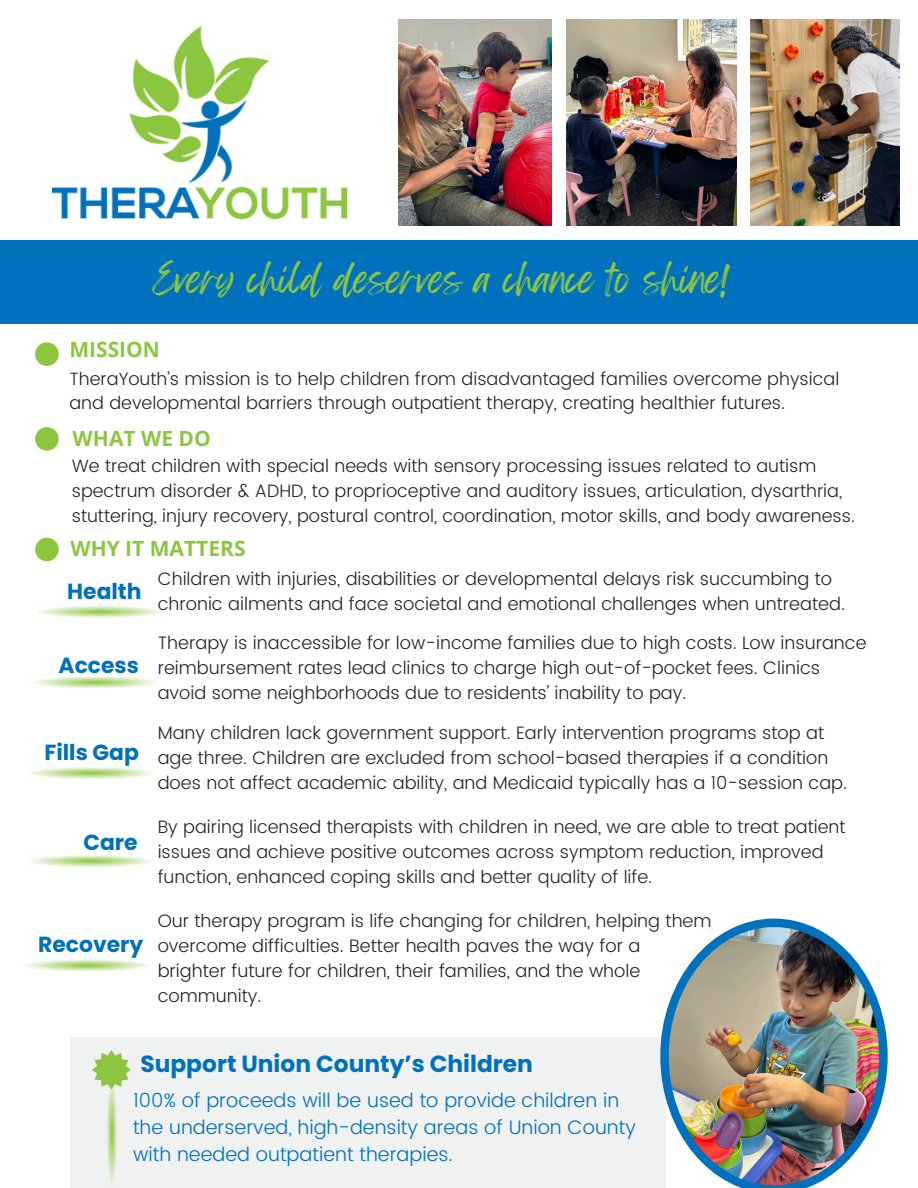
<style>
.page{position:relative;width:918px;height:1188px;background:#fff}
.page>*{position:absolute;margin:0;border:0;box-sizing:border-box;transform-origin:0 0}
.t1{font:33.6px "Feeling Passionate";color:#8cc63f}
.t2{font:700 23.4px "Poppins";color:#0071bc}
.t3{font:700 21.9px "Poppins";color:#0071bc}
.t4{font:700 21px "Open Sans";color:#8cc63f}
.t5{font:300 19.5px/27px "Poppins";color:#0071bc}
.t6{font:300 18px/24.8px "Poppins";color:#292424}
.t7{font:300 17.85px/24.6px "Poppins";color:#292424}
</style>
<div class="page">
<img style="left:52px;top:26px;width:295px;height:193px">
<div style="left:70px;top:1038px;width:596px;height:150px;background:#f0f1f1"></div>
<div style="left:0;top:240px;width:918px;height:83px;background:#0071bc"></div>
<img style="left:567px;top:20px;width:169px;height:205px">
<img style="left:751px;top:20px;width:148px;height:205px">
<img style="left:660px;top:919px;width:228px;height:269px">
<svg style="left:92px;top:1050px;width:39px;height:37px"></svg>
<svg style="left:106px;top:1079px;width:10px;height:104px"></svg>
<img style="left:399px;top:20px;width:153px;height:205px">
<svg style="left:33px;top:676px;width:124px;height:12px"></svg>
<div style="left:35px;top:342px;width:24px;height:24px;background:#8cc63f;border-radius:50%"></div>
<svg style="left:38px;top:606px;width:124px;height:11px"></svg>
<svg style="left:30px;top:767px;width:123px;height:12px"></svg>
<svg style="left:30px;top:855px;width:123px;height:12px"></svg>
<svg style="left:25px;top:959px;width:124px;height:12px"></svg>
<div style="left:35px;top:427px;width:24px;height:24px;background:#8cc63f;border-radius:50%"></div>
<div style="left:35px;top:538px;width:24px;height:23px;background:#8cc63f;border-radius:50%"></div>
<p class="t1" style="left:153px;top:252px;width:578px">Every child deserves a chance to shine!</p>
<h3 class="t4" style="left:69px;top:335px;width:92px">MISSION</h3>
<p class="t7" style="left:69px;top:366px;width:771px">TheraYouth’s mission is to help children from disadvantaged families overcome physical and developmental barriers through outpatient therapy, creating healthier futures.</p>
<p class="t4" style="left:73px;top:423px;width:140px">WHAT WE DO</p>
<h2 class="t7" style="left:72px;top:454px;width:785px">We treat children with special needs with sensory processing issues related to autism spectrum disorder &amp; ADHD, to proprioceptive and auditory issues, articulation, dysarthria, stuttering, injury recovery, postural control, coordination, motor skills, and body awareness.</h2>
<p class="t4" style="left:70px;top:534px;width:177px">WHY IT MATTERS</p>
<p class="t3" style="left:67px;top:576px;width:76px">Health</p>
<h2 class="t3" style="left:59px;top:650px;width:82px">Access</h2>
<h2 class="t3" style="left:45px;top:737px;width:96px">Fills Gap</h2>
<p class="t3" style="left:83px;top:827px;width:56px">Care</p>
<p class="t3" style="left:38px;top:929px;width:107px">Recovery</p>
<h2 class="t6" style="left:158px;top:567px;width:689px">Children with injuries, disabilities or developmental delays risk succumbing to chronic ailments and face societal and emotional challenges when untreated.</h2>
<p class="t6" style="left:158px;top:631px;width:710px">Therapy is inaccessible for low-income families due to high costs. Low insurance reimbursement rates lead clinics to charge high out-of-pocket fees. Clinics</p>
<p class="t6" style="left:158px;top:680px;width:530px">avoid some neighborhoods due to residents’ inability to pay.</p>
<p class="t6" style="left:158px;top:721px;width:668px">Many children lack government support. Early intervention programs stop at</p>
<p class="t6" style="left:158px;top:745px;width:691px">age three. Children are excluded from school-based therapies if a condition does not affect academic ability, and Medicaid typically has a 10-session cap.</p>
<p class="t7" style="left:158px;top:815px;width:689px">By pairing licensed therapists with children in need, we are able to treat patient issues and achieve positive outcomes across symptom reduction, improved function, enhanced coping skills and better quality of life.</p>
<p class="t6" style="left:158px;top:909px;width:555px">Our therapy program is life changing for children, helping them overcome difficulties. Better health paves the way for a brighter future for children, their families, and the whole community.</p>
<h3 class="t2" style="left:140px;top:1048px;width:394px">Support Union County’s Children</h3>
<h3 class="t5" style="left:133px;top:1087px;width:504px">100% of proceeds will be used to provide children in the underserved, high-density areas of Union County with needed outpatient therapies.</h3>
</div>
